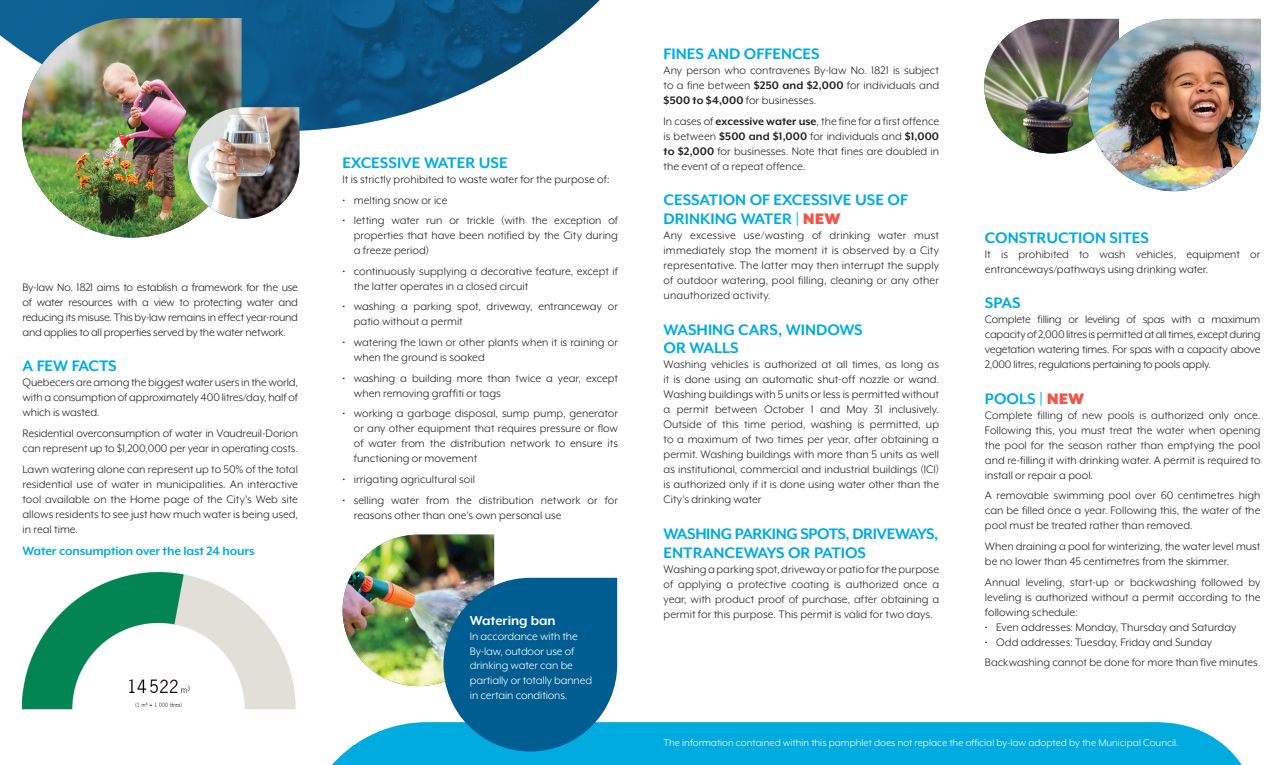
<style>
.page{position:relative;width:1283px;height:765px;background:#fff}
.page>*{position:absolute;margin:0;border:0;box-sizing:border-box;transform-origin:0 0}
.t1{font:700 17.5px/18.8px "Mr Eaves XL Mod OT";color:#00abdf}
.t2{font:700 17.5px/18.8px "Mr Eaves XL Mod OT";letter-spacing:-.025em;color:#00abdf}
.t3{font:700 15px "Mr Eaves XL Mod OT";color:#fff}
.t4{font:700 13.75px "Mr Eaves XL Mod OT";letter-spacing:-.01em;color:#00abdf}
.t5{font:12.5px/15px "Mr Eaves XL Mod OT";color:#231f20;text-align:justify}
.t6{font:12.38px/14.9px "Mr Eaves XL Mod OT";letter-spacing:-.01em;color:#fff}
.t7{font:11.25px "Mr Eaves XL Mod OT";color:#fff}
.s1{font-weight:700}
.s2{font-weight:900;color:#f05549}
</style>
<div class="page">
<div style="left:332px;top:722px;width:910px;height:43px;background:#00abdf"></div>
<img style="left:984px;top:19px;width:104px;height:135px">
<img style="left:1088px;top:19px;width:172px;height:172px">
<img style="left:0;top:0;width:599px;height:131px">
<img style="left:22px;top:18px;width:219px;height:220px">
<img style="left:342px;top:535px;width:275px;height:217px">
<img style="left:188px;top:107px;width:111px;height:112px">
<img style="left:22px;top:572px;width:274px;height:138px">
<p class="t5" style="left:23px;top:279px;width:277px">By-law No. 1821 aims to establish a framework for the use of water resources with a view to protecting water and reducing its misuse. This by-law remains in effect year-round and applies to all properties served by the water network.</p>
<h1 class="t1" style="left:22px;top:357px;width:96px">A FEW FACTS</h1>
<p class="t5" style="left:22px;top:375px;width:277px">Quebecers are among the biggest water users in the world, with a consumption of approximately 400 litres/day, half of which is wasted.</p>
<p class="t5" style="left:22px;top:426px;width:277px">Residential overconsumption of water in Vaudreuil-Dorion can represent up to $1,200,000 per year in operating costs.</p>
<p class="t5" style="left:22px;top:461px;width:277px">Lawn watering alone can represent up to 50% of the total residential use of water in municipalities. An interactive tool available on the Home page of the City’s Web site allows residents to see just how much water is being used, in real time.</p>
<p class="t4" style="left:22px;top:543px;width:234px">Water consumption over the last 24 hours</p>
<h1 class="t1" style="left:342px;top:153px;width:167px">EXCESSIVE WATER USE</h1>
<p class="t5" style="left:342px;top:172px;width:268px">It is strictly prohibited to waste water for the purpose of:</p>
<p class="t5" style="left:342px;top:192px;width:106px">• melting snow or ice</p>
<p class="t5" style="left:354px;top:213px;width:266px;text-indent:-11px">• letting water run or trickle (with the exception of properties that have been notified by the City during a freeze period)</p>
<p class="t5" style="left:354px;top:263px;width:266px;text-indent:-11px">• continuously supplying a decorative feature, except if the latter operates in a closed circuit</p>
<p class="t5" style="left:354px;top:299px;width:266px;text-indent:-11px">• washing a parking spot, driveway, entranceway or patio without a permit</p>
<p class="t5" style="left:354px;top:335px;width:266px;text-indent:-11px">• watering the lawn or other plants when it is raining or when the ground is soaked</p>
<p class="t5" style="left:354px;top:370px;width:266px;text-indent:-11px">• washing a building more than twice a year, except when removing graffiti or tags</p>
<p class="t5" style="left:354px;top:406px;width:266px;text-indent:-11px">• working a garbage disposal, sump pump, generator or any other equipment that requires pressure or flow of water from the distribution network to ensure its functioning or movement</p>
<p class="t5" style="left:342px;top:472px;width:134px">• irrigating agricultural soil</p>
<p class="t5" style="left:354px;top:492px;width:266px;text-indent:-11px">• selling water from the distribution network or for reasons other than one’s own personal use</p>
<p class="t3" style="left:470px;top:612px;width:87px">Watering ban</p>
<p class="t6" style="left:470px;top:628px;width:124px">In accordance with the<br>By-law, outdoor use of drinking water can be partially or totally banned in certain conditions.</p>
<h1 class="t1" style="left:663px;top:44px;width:158px">FINES AND OFFENCES</h1>
<p class="t5" style="left:663px;top:63px;width:277px">Any person who contravenes By-law No. 1821 is subject to a fine between <span class="s1">$250 and $2,000</span> for individuals and <span class="s1">$500 to $4,000</span> for businesses.</p>
<p class="t5" style="left:663px;top:113px;width:277px">In cases of <span class="s1">excessive water use</span>, the fine for a first offence is between <span class="s1">$500 and $1,000</span> for individuals and <span class="s1">$1,000 to $2,000</span> for businesses. Note that fines are doubled in the event of a repeat offence.</p>
<h1 class="t1" style="left:663px;top:190px;width:246px">CESSATION OF EXCESSIVE USE OF<br>DRINKING WATER | <span class="s2">NEW</span></h1>
<p class="t5" style="left:663px;top:228px;width:277px">Any excessive use/wasting of drinking water must immediately stop the moment it is observed by a City representative. The latter may then interrupt the supply of outdoor watering, pool filling, cleaning or any other unauthorized activity.</p>
<h1 class="t1" style="left:663px;top:320px;width:201px">WASHING CARS, WINDOWS<br>OR WALLS</h1>
<p class="t5" style="left:663px;top:357px;width:277px">Washing vehicles is authorized at all times, as long as it is done using an automatic shut-off nozzle or wand.<br>Washing buildings with 5 units or less is permitted without a permit between October 1 and May 31 inclusively.<br>Outside of this time period, washing is permitted, up to a maximum of two times per year, after obtaining a permit. Washing buildings with more than 5 units as well as institutional, commercial and industrial buildings (ICI) is authorized only if it is done using water other than the City’s drinking water</p>
<h1 class="t2" style="left:663px;top:524px;width:276px">WASHING PARKING SPOTS, DRIVEWAYS,<br>ENTRANCEWAYS OR PATIOS</h1>
<p class="t5" style="left:663px;top:561px;width:277px">Washing a parking spot, driveway or patio for the purpose of applying a protective coating is authorized once a year, with product proof of purchase, after obtaining a permit for this purpose. This permit is valid for two days.</p>
<h1 class="t1" style="left:985px;top:228px;width:165px">CONSTRUCTION SITES</h1>
<p class="t5" style="left:985px;top:246px;width:277px">It is prohibited to wash vehicles, equipment or entranceways/pathways using drinking water.</p>
<h1 class="t1" style="left:985px;top:293px;width:37px">SPAS</h1>
<p class="t5" style="left:985px;top:312px;width:277px">Complete filling or leveling of spas with a maximum capacity of 2,000 litres is permitted at all times, except during vegetation watering times. For spas with a capacity above 2,000 litres, regulations pertaining to pools apply.</p>
<h1 class="t1" style="left:985px;top:389px;width:101px">POOLS | <span class="s2">NEW</span></h1>
<p class="t5" style="left:985px;top:408px;width:277px">Complete filling of new pools is authorized only once.<br>Following this, you must treat the water when opening the pool for the season rather than emptying the pool and re-filling it with drinking water. A permit is required to install or repair a pool.</p>
<p class="t5" style="left:985px;top:488px;width:277px">A removable swimming pool over 60 centimetres high can be filled once a year. Following this, the water of the pool must be treated rather than removed.</p>
<p class="t5" style="left:985px;top:539px;width:277px">When draining a pool for winterizing, the water level must be no lower than 45 centimetres from the skimmer.</p>
<p class="t5" style="left:985px;top:574px;width:277px">Annual leveling, start-up or backwashing followed by leveling is authorized without a permit according to the following schedule:</p>
<p class="t5" style="left:985px;top:619px;width:253px">• Even addresses: Monday, Thursday and Saturday</p>
<p class="t5" style="left:985px;top:632px;width:277px;line-height:20.6px">• Odd addresses: Tuesday, Friday and Sunday<br>Backwashing cannot be done for more than five minutes.</p>
<p class="t7" style="left:663px;top:736px;width:516px">The information contained within this pamphlet does not replace the official by-law adopted by the Municipal Council.</p>
</div>
